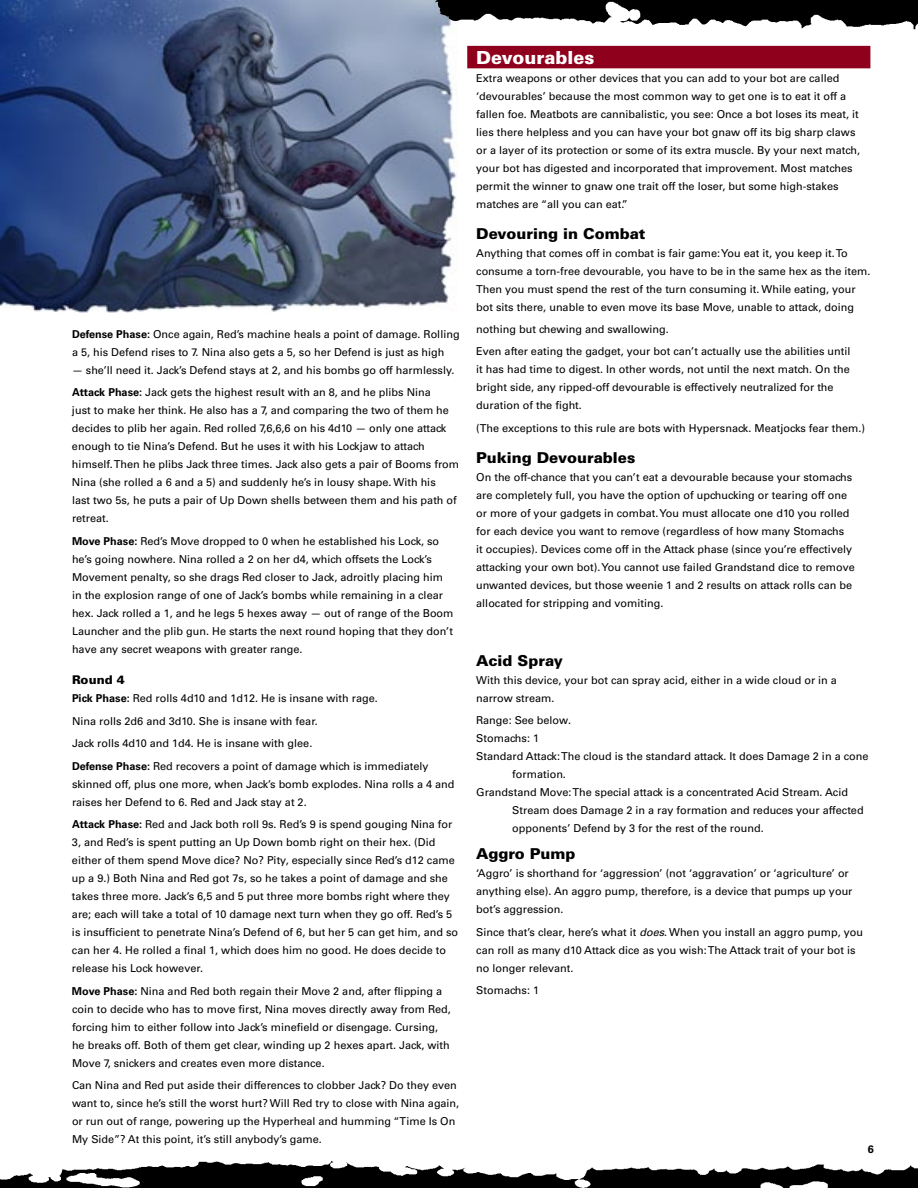
<style>
.page{position:relative;width:918px;height:1188px;background:#fff}
.page>*{position:absolute;margin:0;border:0;box-sizing:border-box;transform-origin:0 0}
.t1{font:900 18px "Univers";color:#fff}
.t2{font:900 15px "Univers";color:#000}
.t3{font:900 12px "Univers";color:#000}
.t4{font:10.8px/18px "Univers";color:#000}
.t5{font:700 10.8px "Univers";color:#000}
.s1{font-weight:700}
.s2{font-style:italic}
</style>
<div class="page">
<img style="left:473px;top:0;width:445px;height:30px">
<img style="left:0;top:1160px;width:918px;height:28px">
<div style="left:467px;top:46px;width:403px;height:22px;background:#8f001d"></div>
<img style="left:0;top:0;width:458px;height:313px">
<svg style="left:434px;top:0;width:39px;height:21px"></svg>
<p class="t4" style="left:72px;top:325px;width:389px"><span class="s1">Defense Phase:</span> Once again, Red’s machine heals a point of damage. Rolling a 5, his Defend rises to 7. Nina also gets a 5, so her Defend is just as high</p>
<p class="t4" style="left:72px;top:358px;width:384px;line-height:22.5px">— she’ll need it. Jack’s Defend stays at 2, and his bombs go off harmlessly.<br><span class="s1">Attack Phase:</span> Jack gets the highest result with an 8, and he plibs Nina</p>
<p class="t4" style="left:72px;top:401px;width:389px">just to make her think. He also has a 7, and comparing the two of them he decides to plib her again. Red rolled 7,6,6,6 on his 4d10 — only one attack enough to tie Nina’s Defend. But he uses it with his Lockjaw to attach himself. Then he plibs Jack three times. Jack also gets a pair of Booms from Nina (she rolled a 6 and a 5) and suddenly he’s in lousy shape. With his<br>last two 5s, he puts a pair of Up Down shells between them and his path of retreat.</p>
<p class="t4" style="left:72px;top:532px;width:383px"><span class="s1">Move Phase:</span> Red’s Move dropped to 0 when he established his Lock, so he’s going nowhere. Nina rolled a 2 on her d4, which offsets the Lock’s Movement penalty, so she drags Red closer to Jack, adroitly placing him in the explosion range of one of Jack’s bombs while remaining in a clear hex. Jack rolled a 1, and he legs 5 hexes away — out of range of the Boom Launcher and the plib gun. He starts the next round hoping that they don’t have any secret weapons with greater range.</p>
<p class="t3" style="left:72px;top:672px;width:54px">Round 4</p>
<p class="t4" style="left:72px;top:687px;width:358px;line-height:22.5px"><span class="s1">Pick Phase:</span> Red rolls 4d10 and 1d12. He is insane with rage.<br>Nina rolls 2d6 and 3d10. She is insane with fear.<br>Jack rolls 4d10 and 1d4. He is insane with glee.<br><span class="s1">Defense Phase:</span> Red recovers a point of damage which is immediately</p>
<p class="t4" style="left:72px;top:775px;width:384px">skinned off, plus one more, when Jack’s bomb explodes. Nina rolls a 4 and raises her Defend to 6. Red and Jack stay at 2.</p>
<p class="t4" style="left:72px;top:815px;width:388px"><span class="s1">Attack Phase:</span> Red and Jack both roll 9s. Red’s 9 is spend gouging Nina for 3, and Red’s is spent putting an Up Down bomb right on their hex. (Did either of them spend Move dice? No? Pity, especially since Red’s d12 came up a 9.) Both Nina and Red got 7s, so he takes a point of damage and she takes three more. Jack’s 6,5 and 5 put three more bombs right where they are; each will take a total of 10 damage next turn when they go off. Red’s 5 is insufficient to penetrate Nina’s Defend of 6, but her 5 can get him, and so can her 4. He rolled a final 1, which does him no good. He does decide to release his Lock however.</p>
<p class="t4" style="left:72px;top:982px;width:380px"><span class="s1">Move Phase:</span> Nina and Red both regain their Move 2 and, after flipping a coin to decide who has to move first, Nina moves directly away from Red, forcing him to either follow into Jack’s minefield or disengage. Cursing, he breaks off. Both of them get clear, winding up 2 hexes apart. Jack, with Move 7, snickers and creates even more distance.</p>
<p class="t4" style="left:72px;top:1076px;width:389px">Can Nina and Red put aside their differences to clobber Jack? Do they even want to, since he’s still the worst hurt? Will Red try to close with Nina again, or run out of range, powering up the Hyperheal and humming “Time Is On My Side”? At this point, it’s still anybody’s game.</p>
<h1 class="t1" style="left:476px;top:46px;width:120px">Devourables</h1>
<p class="t4" style="left:476px;top:69px;width:385px">Extra weapons or other devices that you can add to your bot are called ‘devourables’ because the most common way to get one is to eat it off a fallen foe. Meatbots are cannibalistic, you see: Once a bot loses its meat, it lies there helpless and you can have your bot gnaw off its big sharp claws or a layer of its protection or some of its extra muscle. By your next match, your bot has digested and incorporated that improvement. Most matches permit the winner to gnaw one trait off the loser, but some high-stakes matches are “all you can eat.”</p>
<h2 class="t2" style="left:476px;top:225px;width:171px">Devouring in Combat</h2>
<p class="t4" style="left:476px;top:245px;width:396px">Anything that comes off in combat is fair game: You eat it, you keep it. To consume a torn-free devourable, you have to be in the same hex as the item.<br>Then you must spend the rest of the turn consuming it. While eating, your bot sits there, unable to even move its base Move, unable to attack, doing</p>
<p class="t4" style="left:476px;top:318px;width:376px;line-height:22.5px">nothing but chewing and swallowing.<br>Even after eating the gadget, your bot can’t actually use the abilities until</p>
<p class="t4" style="left:476px;top:361px;width:375px">it has had time to digest. In other words, not until the next match. On the bright side, any ripped-off devourable is effectively neutralized for the duration of the fight.</p>
<p class="t4" style="left:476px;top:419px;width:390px">(The exceptions to this rule are bots with Hypersnack. Meatjocks fear them.)</p>
<h2 class="t2" style="left:476px;top:449px;width:161px">Puking Devourables</h2>
<p class="t4" style="left:476px;top:469px;width:380px">On the off-chance that you can’t eat a devourable because your stomachs are completely full, you have the option of upchucking or tearing off one or more of your gadgets in combat. You must allocate one d10 you rolled for each device you want to remove (regardless of how many Stomachs<br>it occupies). Devices come off in the Attack phase (since you’re effectively attacking your own bot). You cannot use failed Grandstand dice to remove unwanted devices, but those weenie 1 and 2 results on attack rolls can be allocated for stripping and vomiting.</p>
<h2 class="t2" style="left:476px;top:651px;width:88px">Acid Spray</h2>
<p class="t4" style="left:476px;top:671px;width:362px">With this device, your bot can spray acid, either in a wide cloud or in a narrow stream.</p>
<p class="t4" style="left:476px;top:712px;width:96px">Range: See below.</p>
<p class="t4" style="left:476px;top:730px;width:64px">Stomachs: 1</p>
<p class="t4" style="left:476px;top:748px;width:394px">Standard Attack: The cloud is the standard attack. It does Damage 2 in a cone</p>
<p class="t4" style="left:512px;top:766px;width:55px">formation.</p>
<p class="t4" style="left:476px;top:784px;width:373px">Grandstand Move: The special attack is a concentrated Acid Stream. Acid</p>
<p class="t4" style="left:512px;top:802px;width:353px">Stream does Damage 2 in a ray formation and reduces your affected</p>
<p class="t4" style="left:512px;top:820px;width:253px">opponents’ Defend by 3 for the rest of the round.</p>
<h2 class="t2" style="left:476px;top:845px;width:101px">Aggro Pump</h2>
<p class="t4" style="left:476px;top:865px;width:378px">‘Aggro’ is shorthand for ‘aggression’ (not ‘aggravation’ or ‘agriculture’ or anything else). An aggro pump, therefore, is a device that pumps up your bot’s aggression.</p>
<p class="t4" style="left:476px;top:923px;width:388px">Since that’s clear, here’s what it <span class="s2">does</span>. When you install an aggro pump, you can roll as many d10 Attack dice as you wish: The Attack trait of your bot is no longer relevant.</p>
<p class="t4" style="left:476px;top:982px;width:64px">Stomachs: 1</p>
<p class="t5" style="left:868px;top:1143px;width:8px">6</p>
</div>
